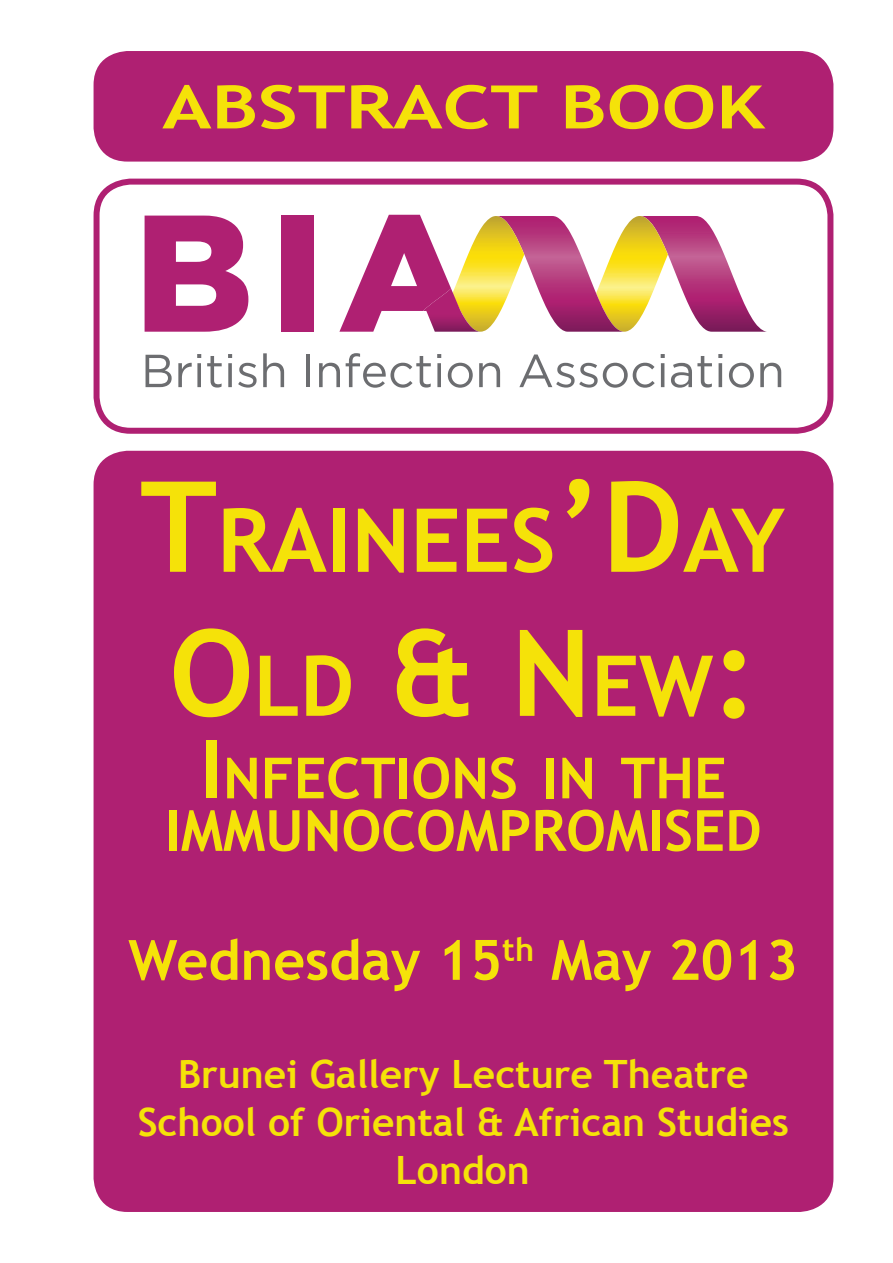
<style>
.page{position:relative;width:893px;height:1263px;background:#fff}
.page>*{position:absolute;margin:0;border:0;box-sizing:border-box;transform-origin:0 0}
.t1{font:700 120px "Trebuchet MS";color:#f5e209}
.t2{font:700 88.2px "Trebuchet MS";color:#f5e209}
.t3{font:700 60px "Trebuchet MS";color:#f5e209;scale:1.3 1}
.t4{font:700 56.7px "Trebuchet MS";color:#f5e209}
.t5{font:700 55.5px "Trebuchet MS";color:#f5e209}
.t6{font:700 39px "Trebuchet MS";color:#f5e209}
.s1{font-size:126px}
.s2{font-size:84px}
.s3{font-size:81px}
</style>
<div class="page">
<div style="left:94px;top:179px;width:739px;height:255px;border:6px solid #af2072;border-radius:34px"></div>
<div style="left:94px;top:51px;width:739px;height:111px;background:#af2072;border-radius:34px"></div>
<div style="left:94px;top:451px;width:739px;height:761px;background:#af2072;border-radius:34px"></div>
<svg style="left:146px;top:355px;width:26px;height:32px"></svg>
<svg style="left:178px;top:354px;width:23px;height:33px"></svg>
<svg style="left:207px;top:356px;width:15px;height:32px"></svg>
<svg style="left:228px;top:363px;width:4px;height:24px"></svg>
<svg style="left:228px;top:354px;width:4px;height:4px"></svg>
<svg style="left:238px;top:363px;width:19px;height:25px"></svg>
<svg style="left:263px;top:353px;width:21px;height:34px"></svg>
<hr style="left:306px;top:355px;width:4px;height:32px;background:#6c6d70">
<svg style="left:319px;top:363px;width:21px;height:24px"></svg>
<svg style="left:346px;top:353px;width:85px;height:35px"></svg>
<svg style="left:437px;top:363px;width:4px;height:24px"></svg>
<svg style="left:437px;top:354px;width:4px;height:4px"></svg>
<svg style="left:448px;top:363px;width:25px;height:25px"></svg>
<svg style="left:479px;top:363px;width:21px;height:24px"></svg>
<svg style="left:519px;top:354px;width:136px;height:34px"></svg>
<hr style="left:661px;top:363px;width:3px;height:24px;background:#6c6d70">
<svg style="left:661px;top:354px;width:4px;height:4px"></svg>
<svg style="left:671px;top:356px;width:41px;height:32px"></svg>
<hr style="left:719px;top:363px;width:3px;height:24px;background:#6c6d70">
<svg style="left:718px;top:354px;width:4px;height:4px"></svg>
<svg style="left:729px;top:363px;width:25px;height:25px"></svg>
<svg style="left:760px;top:363px;width:21px;height:24px"></svg>
<svg style="left:339px;top:215px;width:428px;height:117px"></svg>
<div style="left:281px;top:216px;width:32px;height:116px;background:#af2072"></div>
<svg style="left:145px;top:216px;width:103px;height:116px"></svg>
<p class="t3" style="left:162px;top:70px;width:465px">ABSTRACT BOOK</p>
<p class="t2" style="left:140px;top:485px;width:646px"><span class="s1">T</span>RAINEES<span class="s1">’D</span>AY</p>
<p class="t1" style="left:169px;top:598px;width:589px">O<span class="s2">LD</span> &amp; N <span class="s2">EW</span>:</p>
<p class="t4" style="left:200px;top:743px;width:527px"><span class="s3">I</span> NFECTIONS IN THE</p>
<p class="t4" style="left:165px;top:795px;width:592px">IMMUNOCOMPROMISED</p>
<p class="t5" style="left:128px;top:925px;width:671px">Wednesday 15<sup>th</sup> May 2013</p>
<p class="t6" style="left:178px;top:1049px;width:572px">Brunei Gallery Lecture Theatre</p>
<p class="t6" style="left:138px;top:1097px;width:653px">School of Oriental &amp; African Studies</p>
<p class="t6" style="left:395px;top:1145px;width:136px">London</p>
</div>
